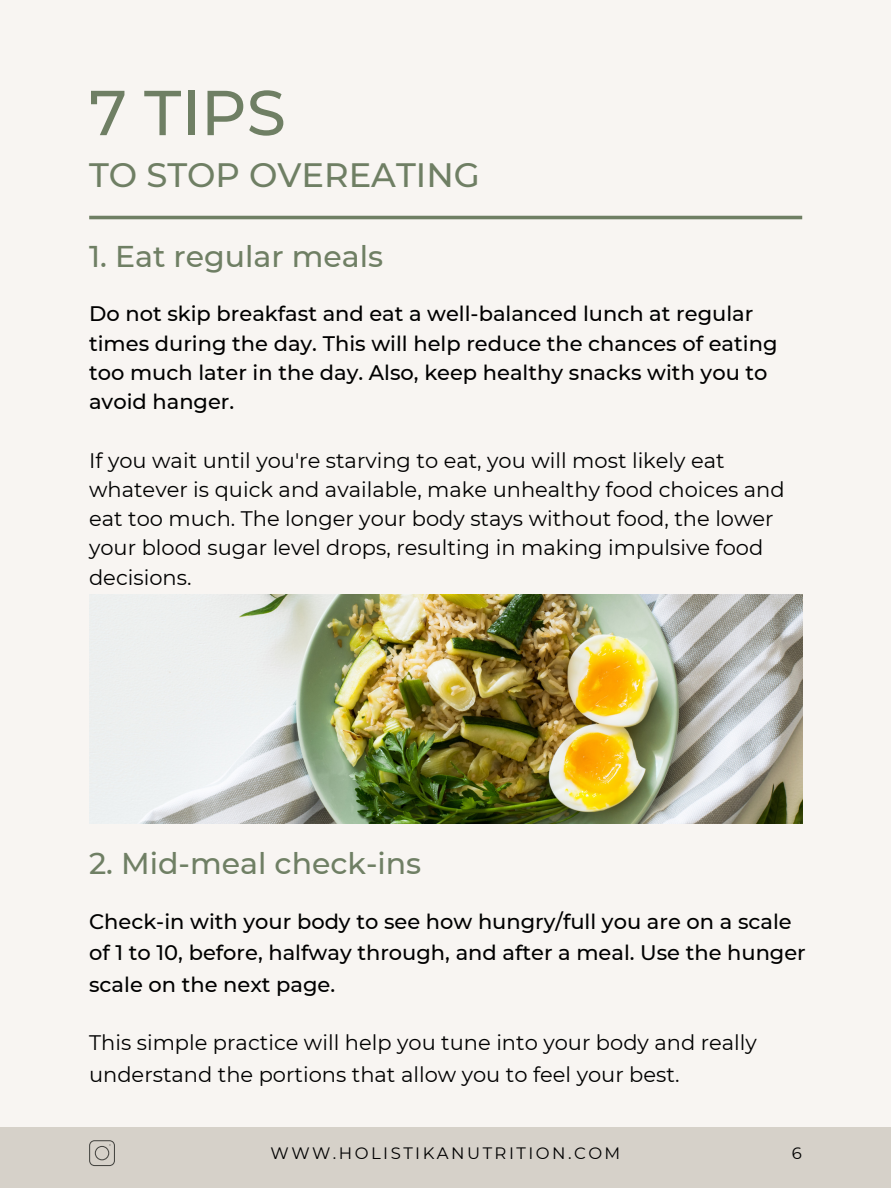
<style>
.page{position:relative;width:891px;height:1188px;background:#f8f5f2}
.page>*{position:absolute;margin:0;border:0;box-sizing:border-box;transform-origin:0 0}
.t1{font:500 63.3px "Montserrat";color:#6f7f64}
.t2{font:500 33.75px "Montserrat";color:#6f7f64}
.t3{font:500 30px "Montserrat";color:#6f7f64}
.t4{font:21px/29.2px "Montserrat";color:#000}
.t5{font:500 21px/29.2px "Montserrat";color:#000}
.t6{font:16.5px "Montserrat";letter-spacing:.15em;color:#000}
</style>
<div class="page">
<div style="left:0;top:1127px;width:891px;height:61px;background:#d6d1c9"></div>
<svg style="left:89px;top:1140px;width:26px;height:26px"></svg>
<hr style="left:89px;top:216px;width:713px;height:3px;background:#6f7f64">
<img style="left:89px;top:594px;width:713px;height:230px">
<p class="t1" style="left:89px;top:74px;width:198px">7 TIPS</p>
<p class="t2" style="left:89px;top:155px;width:392px">TO STOP OVEREATING</p>
<p class="t3" style="left:89px;top:238px;width:296px">1. Eat regular meals</p>
<p class="t5" style="left:89px;top:299px;width:690px">Do not skip breakfast and eat a well-balanced lunch at regular times during the day. This will help reduce the chances of eating too much later in the day. Also, keep healthy snacks with you to avoid hanger.</p>
<p class="t4" style="left:89px;top:445px;width:697px">If you wait until you're starving to eat, you will most likely eat whatever is quick and available, make unhealthy food choices and eat too much. The longer your body stays without food, the lower your blood sugar level drops, resulting in making impulsive food decisions.</p>
<p class="t3" style="left:89px;top:844px;width:334px">2. Mid-meal check-ins</p>
<p class="t5" style="left:89px;top:905px;width:718px;line-height:31.5px">Check-in with your body to see how hungry/full you are on a scale of 1 to 10, before, halfway through, and after a meal. Use the hunger scale on the next page.</p>
<p class="t4" style="left:89px;top:1027px;width:669px;line-height:31.5px">This simple practice will help you tune into your body and really understand the portions that allow you to feel your best.</p>
<p class="t6" style="left:271px;top:1143px;width:351px">WWW.HOLISTIKANUTRITION.COM</p>
<p class="t6" style="left:792px;top:1143px;width:12px">6</p>
</div>
